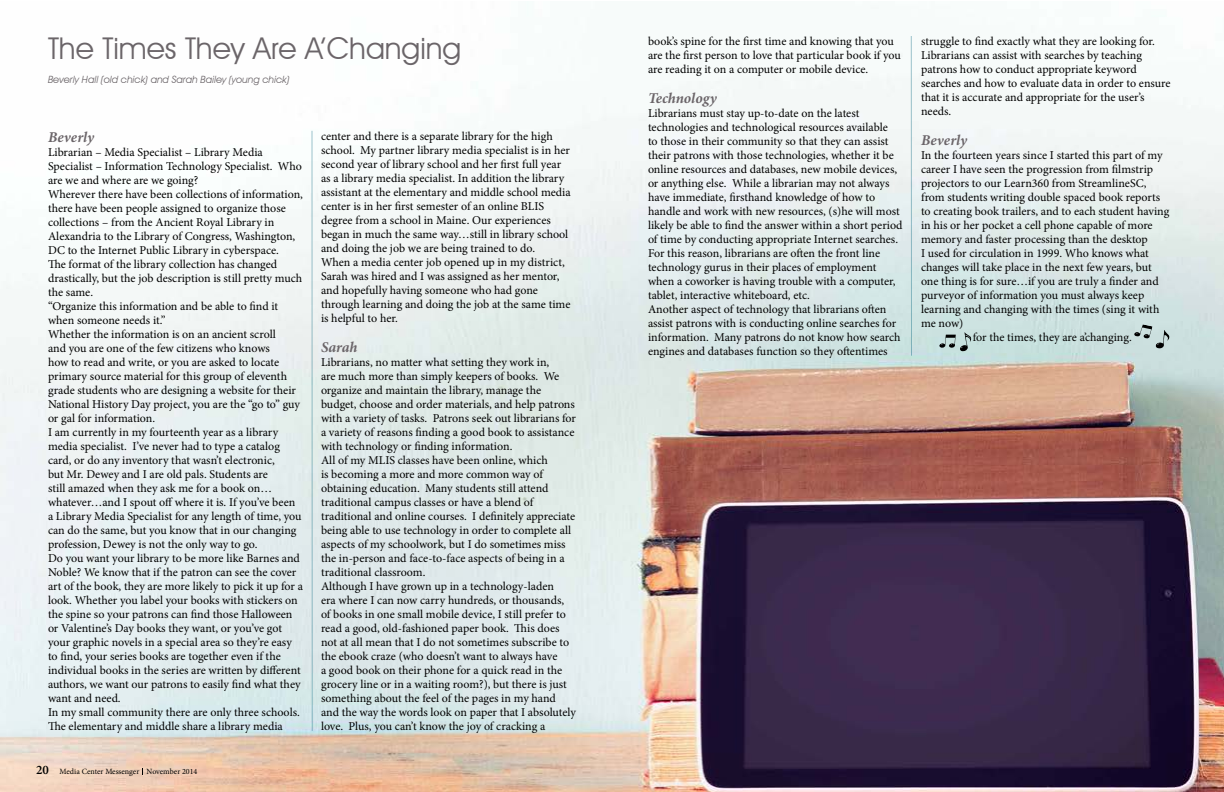
<style>
.page{position:relative;width:1224px;height:792px;background:#fff}
.page>*{position:absolute;margin:0;border:0;box-sizing:border-box;transform-origin:0 0}
.t1{font:30px "Avant Garde IT Cby BT";color:#6b6569}
.t2{font:italic 700 15px "Minion Pro";color:#6b6569}
.t3{font:600 13px "Minion Pro";color:#000}
.t4{font:12px/14px "Minion Pro";letter-spacing:-.005em;color:#000}
.t5{font:italic 10px "Avant Garde IT Cby BT";color:#6b6569}
.t6{font:8px "Minion Pro";color:#000}
</style>
<div class="page">
<img style="left:0;top:36px;width:1224px;height:756px">
<hr style="left:911px;top:36px;width:1px;height:320px;background:#07667e">
<hr style="left:312px;top:131px;width:1px;height:600px;background:#07667e">
<svg style="left:1134px;top:324px;width:36px;height:25px"></svg>
<svg style="left:939px;top:332px;width:32px;height:20px"></svg>
<h1 class="t1" style="left:48px;top:30px;width:415px">The Times They Are A’Changing</h1>
<p class="t5" style="left:48px;top:73px;width:243px">Beverly Hall (old chick) and Sarah Bailey (young chick)</p>
<p class="t2" style="left:48px;top:126px;width:48px">Beverly</p>
<p class="t4" style="left:48px;top:145px;width:256px">Librarian – Media Specialist – Library Media Specialist – Information Technology Specialist. Who are we and where are we going?<br>Wherever there have been collections of information, there have been people assigned to organize those collections – from the Ancient Royal Library in Alexandria to the Library of Congress, Washington, DC to the Internet Public Library in cyberspace.<br>The format of the library collection has changed drastically, but the job description is still pretty much the same.<br>“Organize this information and be able to find it when someone needs it.”<br>Whether the information is on an ancient scroll<br>and you are one of the few citizens who knows<br>how to read and write, or you are asked to locate primary source material for this group of eleventh grade students who are designing a website for their National History Day project, you are the “go to” guy or gal for information.<br>I am currently in my fourteenth year as a library media specialist. I’ve never had to type a catalog card, or do any inventory that wasn’t electronic,<br>but Mr. Dewey and I are old pals. Students are<br>still amazed when they ask me for a book on… whatever…and I spout off where it is. If you’ve been a Library Media Specialist for any length of time, you can do the same, but you know that in our changing profession, Dewey is not the only way to go.<br>Do you want your library to be more like Barnes and Noble? We know that if the patron can see the cover art of the book, they are more likely to pick it up for a look. Whether you label your books with stickers on the spine so your patrons can find those Halloween or Valentine’s Day books they want, or you’ve got your graphic novels in a special area so they’re easy to find, your series books are together even if the individual books in the series are written by different authors, we want our patrons to easily find what they want and need.<br>In my small community there are only three schools.<br>The elementary and middle share a library media</p>
<p class="t3" style="left:36px;top:761px;width:14px">20</p>
<p class="t6" style="left:60px;top:766px;width:139px">Media Center Messenger November 2014</p>
<p class="t4" style="left:321px;top:129px;width:251px">center and there is a separate library for the high school. My partner library media specialist is in her second year of library school and her first full year as a library media specialist. In addition the library assistant at the elementary and middle school media center is in her first semester of an online BLIS degree from a school in Maine. Our experiences began in much the same way…still in library school and doing the job we are being trained to do.<br>When a media center job opened up in my district, Sarah was hired and I was assigned as her mentor, and hopefully having someone who had gone through learning and doing the job at the same time is helpful to her.</p>
<p class="t2" style="left:321px;top:336px;width:38px">Sarah</p>
<p class="t4" style="left:321px;top:355px;width:256px">Librarians, no matter what setting they work in,<br>are much more than simply keepers of books. We organize and maintain the library, manage the budget, choose and order materials, and help patrons with a variety of tasks. Patrons seek out librarians for a variety of reasons finding a good book to assistance with technology or finding information.<br>All of my MLIS classes have been online, which<br>is becoming a more and more common way of obtaining education. Many students still attend traditional campus classes or have a blend of traditional and online courses. I definitely appreciate being able to use technology in order to complete all aspects of my schoolwork, but I do sometimes miss the in-person and face-to-face aspects of being in a traditional classroom.<br>Although I have grown up in a technology-laden<br>era where I can now carry hundreds, or thousands, of books in one small mobile device, I still prefer to read a good, old-fashioned paper book. This does not at all mean that I do not sometimes subscribe to the ebook craze (who doesn’t want to always have<br>a good book on their phone for a quick read in the grocery line or in a waiting room?), but there is just something about the feel of the pages in my hand and the way the words look on paper that I absolutely love. Plus, you can’t know the joy of cracking a</p>
<p class="t4" style="left:648px;top:34px;width:254px">book’s spine for the first time and knowing that you are the first person to love that particular book if you are reading it on a computer or mobile device.</p>
<p class="t2" style="left:648px;top:87px;width:70px">Technology</p>
<p class="t4" style="left:648px;top:106px;width:256px">Librarians must stay up-to-date on the latest technologies and technological resources available<br>to those in their community so that they can assist their patrons with those technologies, whether it be online resources and databases, new mobile devices, or anything else. While a librarian may not always have immediate, firsthand knowledge of how to handle and work with new resources, (s)he will most likely be able to find the answer within a short period of time by conducting appropriate Internet searches.<br>For this reason, librarians are often the front line technology gurus in their places of employment when a coworker is having trouble with a computer, tablet, interactive whiteboard, etc.<br>Another aspect of technology that librarians often assist patrons with is conducting online searches for information. Many patrons do not know how search engines and databases function so they oftentimes</p>
<p class="t4" style="left:921px;top:34px;width:251px">struggle to find exactly what they are looking for.<br>Librarians can assist with searches by teaching patrons how to conduct appropriate keyword searches and how to evaluate data in order to ensure that it is accurate and appropriate for the user’s needs.</p>
<p class="t2" style="left:921px;top:129px;width:48px">Beverly</p>
<p class="t4" style="left:921px;top:148px;width:243px">In the fourteen years since I started this part of my</p>
<p class="t4" style="left:921px;top:162px;width:234px">career I have seen the progression from filmstrip</p>
<p class="t4" style="left:921px;top:176px;width:227px">projectors to our Learn360 from StreamlineSC,</p>
<p class="t4" style="left:921px;top:190px;width:241px">from students writing double spaced book reports</p>
<p class="t4" style="left:921px;top:204px;width:250px">to creating book trailers, and to each student having</p>
<p class="t4" style="left:921px;top:218px;width:233px">in his or her pocket a cell phone capable of more</p>
<p class="t4" style="left:921px;top:232px;width:228px">memory and faster processing than the desktop</p>
<p class="t4" style="left:921px;top:246px;width:229px">I used for circulation in 1999. Who knows what</p>
<p class="t4" style="left:921px;top:260px;width:232px">changes will take place in the next few years, but</p>
<p class="t4" style="left:921px;top:274px;width:239px">one thing is for sure…if you are truly a finder and</p>
<p class="t4" style="left:921px;top:288px;width:225px">purveyor of information you must always keep</p>
<p class="t4" style="left:921px;top:302px;width:240px">learning and changing with the times (sing it with</p>
<p class="t4" style="left:921px;top:316px;width:44px">me now)</p>
<p class="t4" style="left:973px;top:330px;width:161px">for the times, they are a’changing.</p>
</div>
